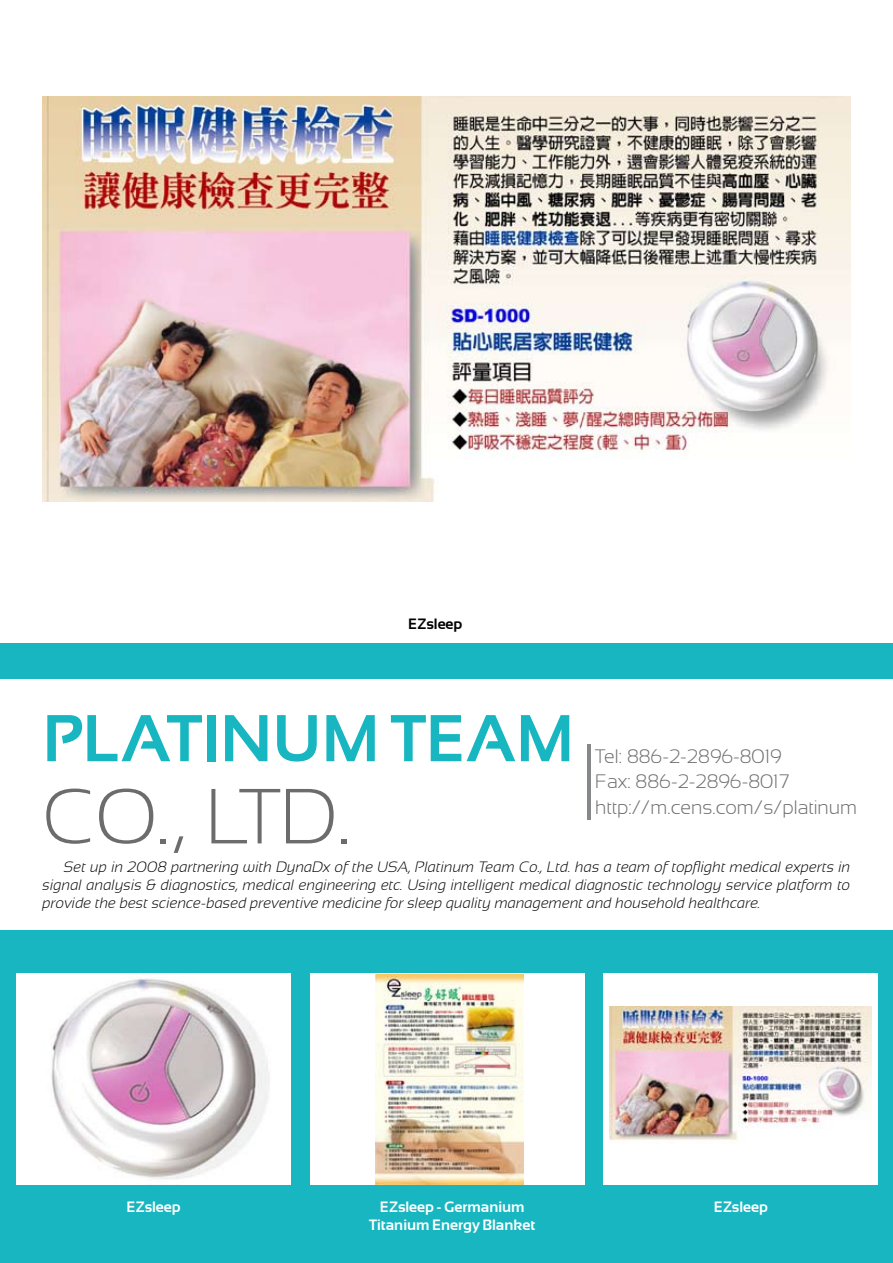
<style>
.page{position:relative;width:893px;height:1263px;background:#fff}
.page>*{position:absolute;margin:0;border:0;box-sizing:border-box;transform-origin:0 0}
.t1{font:300 78px "Sansation";color:#6d6c6c}
.t2{font:700 66px "Sansation";color:#17b6c0}
.t3{font:300 19.5px/25.5px "Sansation";color:#6d6c6c}
.t4{font:italic 300 15px/18px "Sansation";color:#000;text-align:justify}
.t5{font:700 15px/17.2px "Sansation";color:#fff;text-align:center}
.t6{font:700 15px "Sansation";color:#000}
</style>
<div class="page">
<div style="left:0;top:643px;width:893px;height:620px;background:#17b6c0"></div>
<div style="left:0;top:679px;width:893px;height:251px;background:#fff"></div>
<div style="left:17px;top:973px;width:274px;height:212px;background:#fff"></div>
<img style="left:51px;top:978px;width:219px;height:201px">
<div style="left:310px;top:973px;width:274px;height:212px;background:#fff"></div>
<img style="left:376px;top:974px;width:147px;height:211px">
<div style="left:604px;top:973px;width:274px;height:212px;background:#fff"></div>
<img style="left:609px;top:1007px;width:262px;height:135px">
<hr style="left:587px;top:744px;width:3px;height:76px;background:#86888a">
<img style="left:43px;top:96px;width:807px;height:406px">
<p class="t6" style="left:408px;top:616px;width:56px">EZsleep</p>
<h2 class="t2" style="left:43px;top:702px;width:533px">PLATINUM TEAM</h2>
<h1 class="t1" style="left:43px;top:773px;width:309px">CO., LTD.</h1>
<h3 class="t3" style="left:595px;top:743px;width:264px">Tel: 886-2-2896-8019<br>Fax: 886-2-2896-8017 http://m.cens.com/s/platinum</h3>
<p class="t4" style="left:43px;top:858px;width:809px;text-indent:21px">Set up in 2008 partnering with DynaDx of the USA, Platinum Team Co., Ltd. has a team of topflight medical experts in signal analysis &amp; diagnostics, medical engineering etc. Using intelligent medical diagnostic technology service platform to provide the best science-based preventive medicine for sleep quality management and household healthcare.</p>
<p class="t5" style="left:126px;top:1198px;width:56px">EZsleep</p>
<p class="t5" style="left:369px;top:1198px;width:168px">EZsleep - Germanium<br>Titanium Energy Blanket</p>
<p class="t5" style="left:714px;top:1198px;width:56px">EZsleep</p>
</div>
